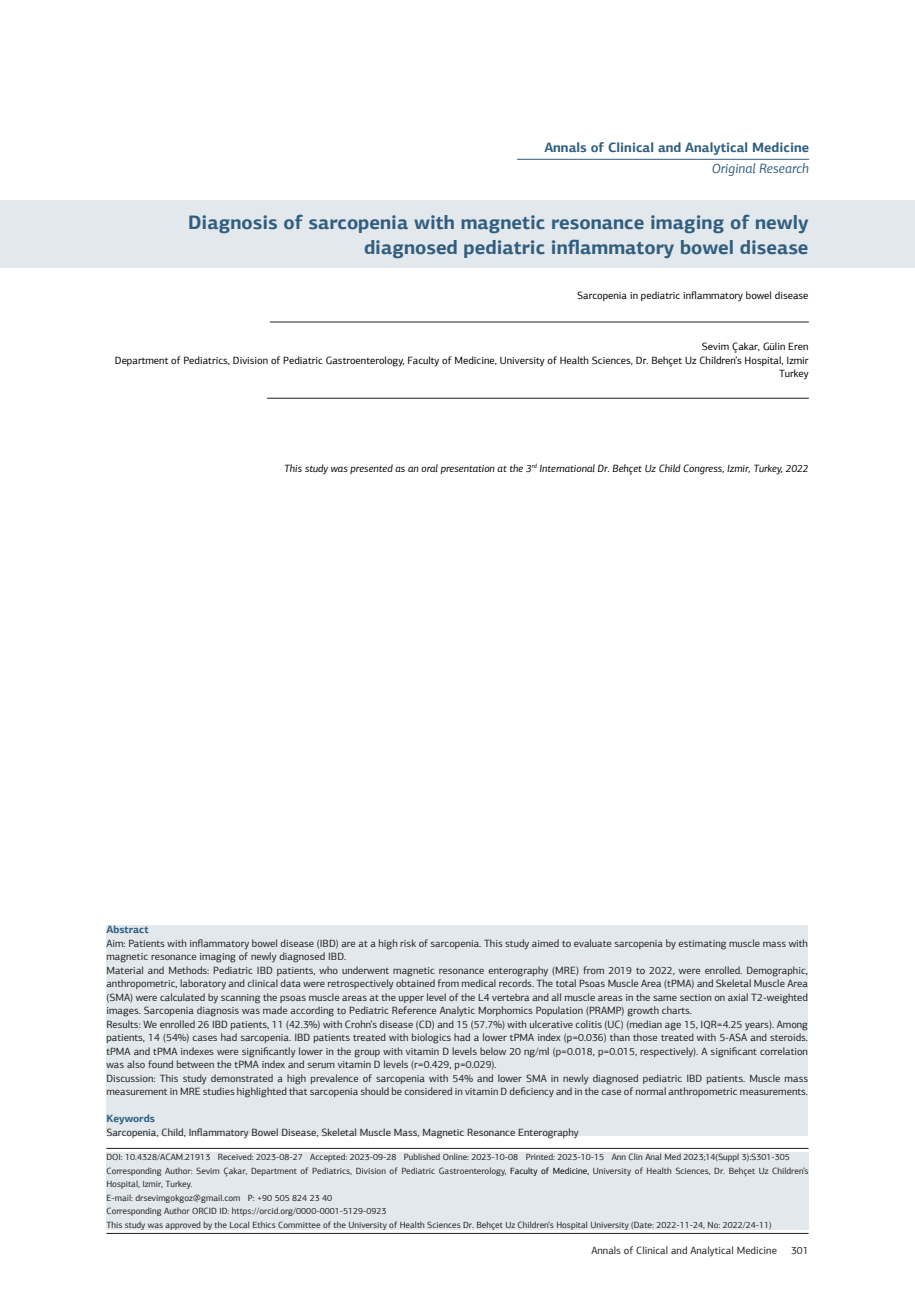
<style>
.page{position:relative;width:915px;height:1306px;background:#fff}
.page>*{position:absolute;margin:0;border:0;box-sizing:border-box;transform-origin:0 0}
.t1{font:700 19.5px/25.5px "PF Agora Sans Pro";color:#315e80;text-align:right}
.t2{font:700 13.5px "PF Agora Sans Pro";color:#315e80}
.t3{font:italic 13.5px "PF Agora Sans Pro";color:#315e80}
.t4{font:10.5px/13.5px "PF Agora Sans Pro";color:#231f20}
.t5{font:10.5px "PF Agora Sans Pro";color:#000}
.t6{font:italic 10.5px "PF Agora Sans Pro";color:#000}
.t7{font:700 10.5px "PF Agora Sans Pro";color:#315e80}
.t8{font:9px/13.5px "PF Agora Sans Pro";color:#231f20}
.s1{color:#000}
</style>
<div class="page">
<hr style="left:106px;top:1233px;width:702px;height:1px;background:#231f20">
<div style="left:0;top:200px;width:914px;height:68px;background:#e2e8eb"></div>
<hr style="left:106px;top:1148px;width:702px;height:1px;background:#231f20">
<hr style="left:270px;top:322px;width:538px;height:1px;background:#231f20">
<hr style="left:267px;top:398px;width:541px;height:1px;background:#231f20">
<hr style="left:517px;top:159px;width:291px;height:1px;background:#315e80">
<div style="left:106px;top:1151px;width:702px;height:78px;background:#e2e8eb"></div>
<div style="left:106px;top:925px;width:701px;height:210px;background:#e2e8eb"></div>
<p class="t2" style="left:544px;top:139px;width:266px">Annals of Clinical and Analytical Medicine</p>
<p class="t3" style="left:711px;top:160px;width:99px">Original Research</p>
<p class="t1" style="left:188px;top:209px;width:621px">Diagnosis of sarcopenia with magnetic resonance imaging of newly diagnosed pediatric inflammatory bowel disease</p>
<p class="t5" style="left:577px;top:289px;width:233px">Sarcopenia in pediatric inflammatory bowel disease</p>
<p class="t5" style="left:701px;top:340px;width:108px">Sevim Çakar, Gülin Eren</p>
<p class="t5" style="left:115px;top:354px;width:695px">Department of Pediatrics, Division of Pediatric Gastroenterology, Faculty of Medicine, University of Health Sciences, Dr. Behçet Uz Children’s Hospital, Izmir</p>
<p class="t5" style="left:778px;top:367px;width:31px">Turkey</p>
<p class="t6" style="left:284px;top:462px;width:525px">This study was presented as an oral presentation at the 3<sup>rd</sup> International Dr. Behçet Uz Child Congress, Izmir, Turkey, 2022</p>
<p class="t7" style="left:106px;top:923px;width:44px">Abstract</p>
<p class="t4" style="left:106px;top:936px;width:703px">Aim: Patients with inflammatory bowel disease (IBD) are at a high risk of sarcopenia. This study aimed to evaluate sarcopenia by estimating muscle mass with magnetic resonance imaging of newly diagnosed IBD.</p>
<p class="t4" style="left:106px;top:963px;width:703px;text-align:justify">Material and Methods: Pediatric IBD patients, who underwent magnetic resonance enterography (MRE) from 2019 to 2022, were enrolled. Demographic, anthropometric, laboratory and clinical data were retrospectively obtained from medical records. The total Psoas Muscle Area (tPMA) and Skeletal Muscle Area (SMA) were calculated by scanning the psoas muscle areas at the upper level of the L4 vertebra and all muscle areas in the same section on axial T2-weighted images. Sarcopenia diagnosis was made according to Pediatric Reference Analytic Morphomics Population (PRAMP) growth charts.</p>
<p class="t4" style="left:106px;top:1017px;width:703px;text-align:justify">Results: We enrolled 26 IBD patients, 11 (42.3%) with Crohn’s disease (CD) and 15 (57.7%) with ulcerative colitis (UC) (median age 15, IQR=4.25 years). Among patients, 14 (54%) cases had sarcopenia. IBD patients treated with biologics had a lower tPMA index (p=0.036) than those treated with 5-ASA and steroids. tPMA and tPMA indexes were significantly lower in the group with vitamin D levels below 20 ng/ml (p=0.018, p=0.015, respectively). A significant correlation was also found between the tPMA index and serum vitamin D levels (r=0.429, p=0.029).</p>
<p class="t4" style="left:106px;top:1071px;width:703px">Discussion: This study demonstrated a high prevalence of sarcopenia with 54% and lower SMA in newly diagnosed pediatric IBD patients. Muscle mass measurement in MRE studies highlighted that sarcopenia should be considered in vitamin D deficiency and in the case of normal anthropometric measurements.</p>
<p class="t7" style="left:106px;top:1112px;width:50px">Keywords</p>
<p class="t4" style="left:106px;top:1125px;width:473px">Sarcopenia, Child, Inflammatory Bowel Disease, Skeletal Muscle Mass, Magnetic Resonance Enterography</p>
<p class="t8" style="left:106px;top:1150px;width:684px">DOI: 10.4328/ACAM.21913 Received: 2023-08-27 Accepted: 2023-09-28 Published Online: 2023-10-08 Printed: 2023-10-15 Ann Clin Anal Med 2023;14(Suppl 3):S301-305</p>
<p class="t8" style="left:106px;top:1164px;width:703px">Corresponding Author: Sevim Çakar, Department of Pediatrics, Division of Pediatric Gastroenterology, <span class="s1">Faculty of Medicine,</span> University of Health Sciences, Dr. Behçet Uz Children’s<br>Hospital, Izmir, Turkey.</p>
<p class="t8" style="left:106px;top:1191px;width:227px">E-mail: drsevimgokgoz@gmail.com P: +90 505 824 23 40</p>
<p class="t8" style="left:106px;top:1204px;width:281px">Corresponding Author ORCID ID: https://orcid.org/0000-0001-5129-0923</p>
<p class="t8" style="left:106px;top:1218px;width:666px">This study was approved by the Local Ethics Committee of the University of Health Sciences Dr. Behçet Uz Children’s Hospital University (Date: 2022-11-24, No: 2022/24-11)</p>
<p class="t4" style="left:591px;top:1243px;width:187px">Annals of Clinical and Analytical Medicine</p>
<p class="t4" style="left:790px;top:1243px;width:19px">301</p>
</div>
